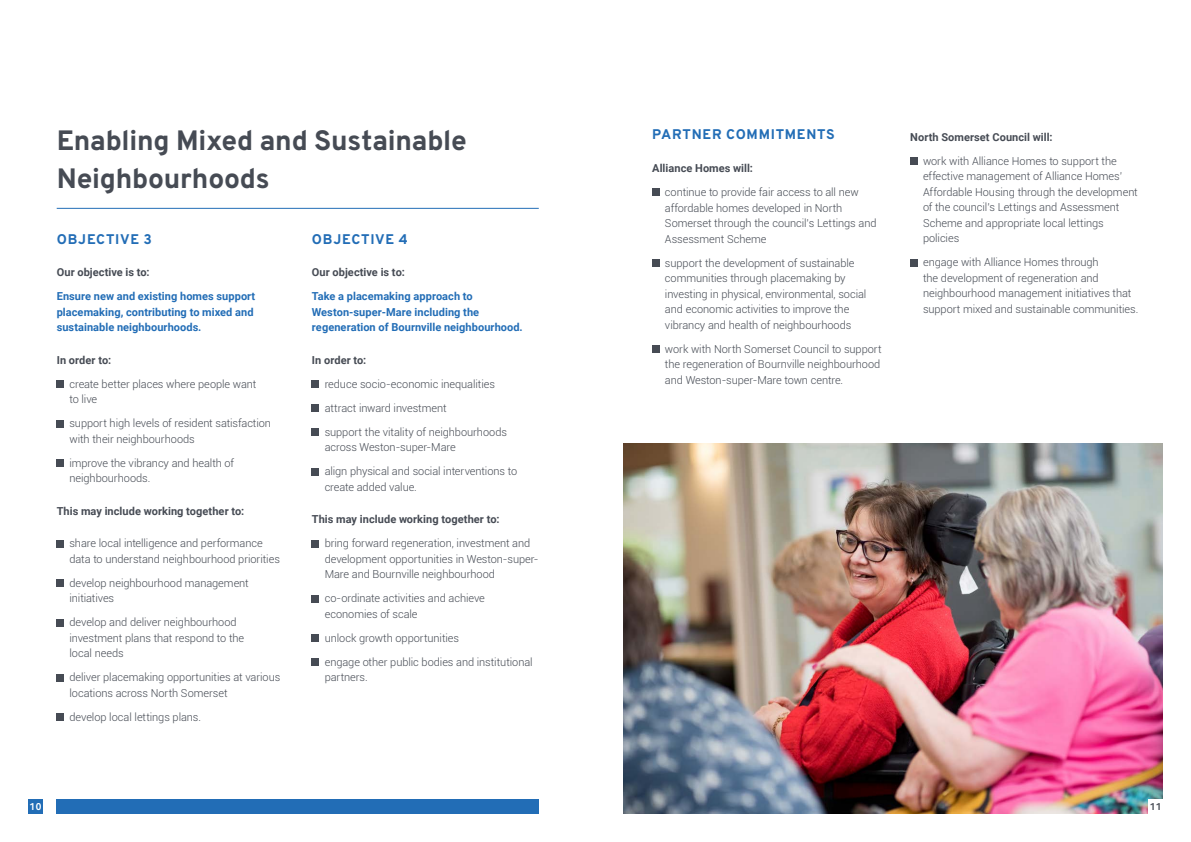
<style>
.page{position:relative;width:1191px;height:842px;background:#fff}
.page>*{position:absolute;margin:0;border:0;box-sizing:border-box;transform-origin:0 0}
.t1{font:800 28px/38px "Overpass";letter-spacing:-.005em;color:#464b54}
.t2{font:800 14px "Overpass";letter-spacing:.05em;color:#226db6}
.t3{font:300 11px/15.5px "Roboto";letter-spacing:-.005em;color:#464b54}
.t4{font:700 11px/15.5px "Roboto";letter-spacing:.005em;color:#226db6}
.t5{font:700 11px "Roboto";letter-spacing:.005em;color:#464b54}
.t6{font:700 10px "FS Albert";color:#fff}
.t7{font:700 10px "FS Albert";color:#464b54}
.s1{font-weight:700;color:#fff}
</style>
<div class="page">
<img style="left:624px;top:444px;width:538px;height:370px">
<div style="left:28px;top:799px;width:15px;height:15px;background:#226db6"></div>
<div style="left:1148px;top:799px;width:14px;height:15px;background:#fff"></div>
<div style="left:57px;top:799px;width:482px;height:15px;background:#226db6"></div>
<hr style="left:57px;top:208px;width:482px;height:1px;background:#226db6">
<div style="left:57px;top:381px;width:7px;height:7px;background:#464b54"></div>
<div style="left:57px;top:420px;width:7px;height:7px;background:#464b54"></div>
<div style="left:57px;top:460px;width:7px;height:7px;background:#464b54"></div>
<div style="left:57px;top:540px;width:7px;height:7px;background:#464b54"></div>
<div style="left:57px;top:580px;width:7px;height:7px;background:#464b54"></div>
<div style="left:57px;top:619px;width:7px;height:7px;background:#464b54"></div>
<div style="left:57px;top:674px;width:7px;height:7px;background:#464b54"></div>
<div style="left:57px;top:714px;width:7px;height:7px;background:#464b54"></div>
<div style="left:312px;top:381px;width:7px;height:7px;background:#464b54"></div>
<div style="left:312px;top:405px;width:7px;height:7px;background:#464b54"></div>
<div style="left:312px;top:429px;width:7px;height:7px;background:#464b54"></div>
<div style="left:312px;top:468px;width:7px;height:7px;background:#464b54"></div>
<div style="left:312px;top:540px;width:7px;height:7px;background:#464b54"></div>
<div style="left:312px;top:595px;width:7px;height:7px;background:#464b54"></div>
<div style="left:312px;top:635px;width:7px;height:7px;background:#464b54"></div>
<div style="left:312px;top:659px;width:7px;height:7px;background:#464b54"></div>
<div style="left:652px;top:189px;width:7px;height:7px;background:#464b54"></div>
<div style="left:652px;top:259px;width:7px;height:7px;background:#464b54"></div>
<div style="left:652px;top:345px;width:7px;height:7px;background:#464b54"></div>
<div style="left:910px;top:157px;width:7px;height:8px;background:#464b54"></div>
<div style="left:910px;top:259px;width:7px;height:7px;background:#464b54"></div>
<p class="t1" style="left:57px;top:122px;width:411px">Enabling Mixed and Sustainable<br>Neighbourhoods</p>
<p class="t2" style="left:57px;top:230px;width:97px">OBJECTIVE 3</p>
<p class="t5" style="left:57px;top:265px;width:94px">Our objective is to:</p>
<p class="t4" style="left:57px;top:288px;width:200px">Ensure new and existing homes support placemaking, contributing to mixed and sustainable neighbourhoods.</p>
<p class="t5" style="left:57px;top:352px;width:56px">In order to:</p>
<p class="t3" style="left:69px;top:376px;width:188px">create better places where people want to live</p>
<p class="t3" style="left:69px;top:415px;width:203px">support high levels of resident satisfaction with their neighbourhoods</p>
<p class="t3" style="left:69px;top:455px;width:166px">improve the vibrancy and health of neighbourhoods.</p>
<p class="t5" style="left:57px;top:503px;width:189px">This may include working together to:</p>
<p class="t3" style="left:69px;top:535px;width:212px">share local intelligence and performance data to understand neighbourhood priorities</p>
<p class="t3" style="left:69px;top:575px;width:181px">develop neighbourhood management initiatives</p>
<p class="t3" style="left:69px;top:614px;width:176px">develop and deliver neighbourhood investment plans that respond to the local needs</p>
<p class="t3" style="left:69px;top:669px;width:212px">deliver placemaking opportunities at various locations across North Somerset</p>
<p class="t3" style="left:69px;top:709px;width:133px">develop local lettings plans.</p>
<p class="t2" style="left:312px;top:230px;width:97px">OBJECTIVE 4</p>
<p class="t5" style="left:312px;top:265px;width:94px">Our objective is to:</p>
<p class="t4" style="left:312px;top:288px;width:212px">Take a placemaking approach to<br>Weston-super-Mare including the regeneration of Bournville neighbourhood.</p>
<p class="t5" style="left:312px;top:352px;width:56px">In order to:</p>
<p class="t3" style="left:325px;top:376px;width:172px">reduce socio-economic inequalities</p>
<p class="t3" style="left:325px;top:400px;width:123px">attract inward investment</p>
<p class="t3" style="left:325px;top:424px;width:184px">support the vitality of neighbourhoods across Weston-super-Mare</p>
<p class="t3" style="left:325px;top:463px;width:194px">align physical and social interventions to create added value.</p>
<p class="t5" style="left:312px;top:512px;width:189px">This may include working together to:</p>
<p class="t3" style="left:325px;top:535px;width:215px">bring forward regeneration, investment and development opportunities in Weston-super-<br>Mare and Bournville neighbourhood</p>
<p class="t3" style="left:325px;top:590px;width:162px">co-ordinate activities and achieve economies of scale</p>
<p class="t3" style="left:325px;top:630px;width:136px">unlock growth opportunities</p>
<p class="t3" style="left:325px;top:654px;width:209px">engage other public bodies and institutional partners.<span class="s1">will:</span></p>
<p class="t2" style="left:652px;top:126px;width:184px">PARTNER COMMITMENTS</p>
<p class="t5" style="left:652px;top:160px;width:102px">Alliance Homes will:</p>
<p class="t3" style="left:665px;top:184px;width:213px">continue to provide fair access to all new affordable homes developed in North Somerset through the council’s Lettings and Assessment Scheme</p>
<p class="t3" style="left:665px;top:254px;width:203px">support the development of sustainable communities through placemaking by investing in physical, environmental, social and economic activities to improve the vibrancy and health of neighbourhoods</p>
<p class="t3" style="left:665px;top:340px;width:218px;text-align:justify">work with North Somerset Council to support the regeneration of Bournville neighbourhood and Weston-super-Mare town centre.</p>
<p class="t5" style="left:910px;top:129px;width:144px">North Somerset Council will:</p>
<p class="t3" style="left:923px;top:152px;width:216px">work with Alliance Homes to support the effective management of Alliance Homes’ Affordable Housing through the development of the council’s Lettings and Assessment Scheme and appropriate local lettings policies</p>
<p class="t3" style="left:923px;top:254px;width:217px">engage with Alliance Homes through<br>the development of regeneration and neighbourhood management initiatives that support mixed and sustainable communities.</p>
<p class="t6" style="left:29px;top:799px;width:13px">10</p>
<p class="t7" style="left:1149px;top:799px;width:13px">11</p>
</div>
